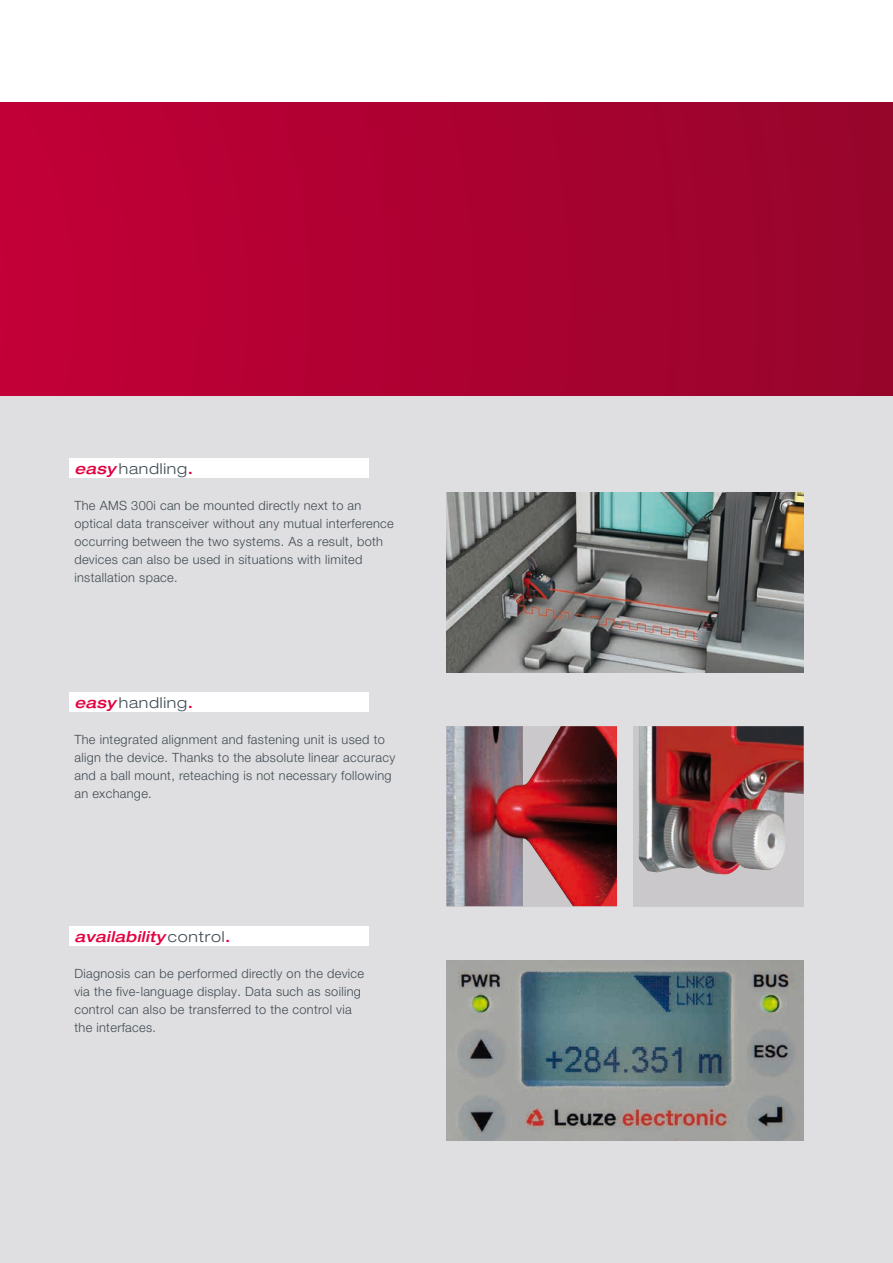
<style>
.page{position:relative;width:893px;height:1263px;background:#fff}
.page>*{position:absolute;margin:0;border:0;box-sizing:border-box;transform-origin:0 0}
.t1{font:300 expanded 15px "Helvetica Neue LT Pro";letter-spacing:.05em;color:#3f4b53}
.t2{font:italic 500 expanded 15px "Helvetica Neue LT Pro";letter-spacing:.025em;color:#e30040}
.t3{font:300 12.75px/18px "Helvetica Neue LT Pro";letter-spacing:.025em;color:#3f4b53}
.s1{font-weight:500;font-style:italic;color:#e30040}
.s2{font-weight:500;color:#e30040}
.s3{font-weight:300;font-style:normal;color:#3f4b53}
.s4{font-style:normal}
</style>
<div class="page">
<div style="left:0;top:395px;width:893px;height:868px;background:#dfdee0"></div>
<div style="left:0;top:102px;width:893px;height:293px;background:linear-gradient(to right,#c30038,#97052b)"></div>
<img style="left:446px;top:960px;width:357px;height:180px">
<img style="left:446px;top:492px;width:357px;height:180px">
<img style="left:446px;top:726px;width:171px;height:180px">
<div style="left:633px;top:726px;width:171px;height:180px;background:#cac8cb"></div>
<img style="left:638px;top:726px;width:166px;height:149px">
<div style="left:69px;top:458px;width:300px;height:20px;background:#fff"></div>
<div style="left:69px;top:692px;width:300px;height:20px;background:#fff"></div>
<div style="left:69px;top:926px;width:300px;height:20px;background:#fff"></div>
<p class="t1" style="left:74px;top:460px;width:120px"><span class="s1">easy</span> handling<span class="s2">.</span></p>
<p class="t3" style="left:74px;top:496px;width:321px">The AMS 300i can be mounted directly next to an optical data transceiver without any mutual interference occurring between the two systems. As a result, both devices can also be used in situations with limited installation space.</p>
<p class="t1" style="left:74px;top:694px;width:120px"><span class="s1">easy</span> handling<span class="s2">.</span></p>
<p class="t3" style="left:74px;top:730px;width:322px">The integrated alignment and fastening unit is used to align the device. Thanks to the absolute linear accuracy and a ball mount, reteaching is not necessary following an exchange.</p>
<p class="t2" style="left:74px;top:927px;width:158px">availability <span class="s3">control</span><span class="s4">.</span></p>
<p class="t3" style="left:74px;top:964px;width:291px">Diagnosis can be performed directly on the device via the five-language display. Data such as soiling control can also be transferred to the control via the interfaces.</p>
</div>
